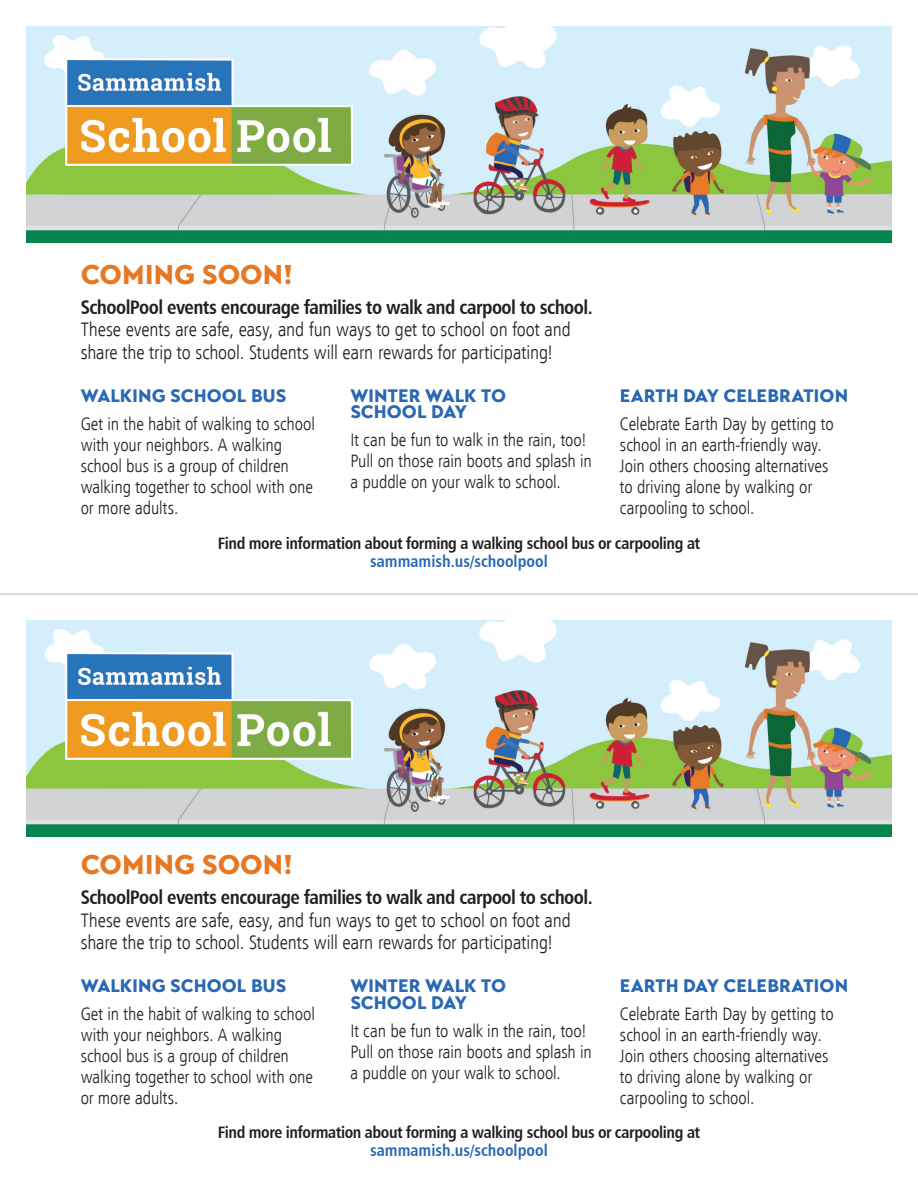
<style>
.page{position:relative;width:918px;height:1188px;background:#fff}
.page>*{position:absolute;margin:0;border:0;box-sizing:border-box;transform-origin:0 0}
.h2_5{font:900 27px "Transat Text";color:#e87724}
.Body{font:19.5px/22.5px "Humanist 777 TL Light Cn B";letter-spacing:-.005em;color:#231f20}
.Body-2{font:18px/21px "Humanist 777 TL Light Cn B";letter-spacing:-.005em;color:#231f20}
.t1{font:900 18px/16.5px "Transat Text";letter-spacing:-.005em;color:#2968b3}
.Body-3{font:16.5px/18px "Humanist 777 BT Bold Condensed B";letter-spacing:-.02em;color:#231f20;text-align:center}
.s1{font-family:"Humanist 777 BT Bold Condensed B"}
.s2{color:#2968b3}
</style>
<div class="page">
<img style="left:26px;top:27px;width:866px;height:216px">
<img style="left:26px;top:621px;width:866px;height:216px">
<hr style="left:0;top:594px;width:918px;height:1px;background:#b4b5b3">
<p class="h2_5" style="left:81px;top:258px;width:214px">COMING SOON!</p>
<p class="Body" style="left:81px;top:295px;width:513px"><span class="s1">SchoolPool events encourage families to walk and carpool to school.<br></span>These events are safe, easy, and fun ways to get to school on foot and share the trip to school. Students will earn rewards for participating!</p>
<p class="t1" style="left:81px;top:387px;width:207px">WALKING SCHOOL BUS</p>
<p class="Body-2" style="left:81px;top:413px;width:236px">Get in the habit of walking to school with your neighbors. A walking school bus is a group of children walking together to school with one or more adults.</p>
<p class="t1" style="left:620px;top:387px;width:230px">EARTH DAY CELEBRATION</p>
<p class="Body-2" style="left:620px;top:413px;width:215px">Celebrate Earth Day by getting to school in an earth-friendly way.<br>Join others choosing alternatives to driving alone by walking or carpooling to school.</p>
<p class="Body-3" style="left:218px;top:534px;width:484px">Find more information about forming a walking school bus or carpooling at <span class="s2">sammamish.us/schoolpool</span></p>
<p class="t1" style="left:350px;top:387px;width:157px">WINTER WALK TO<br>SCHOOL DAY</p>
<p class="Body-2" style="left:350px;top:429px;width:243px">It can be fun to walk in the rain, too!<br>Pull on those rain boots and splash in a puddle on your walk to school.</p>
<p class="h2_5" style="left:81px;top:848px;width:214px">COMING SOON!</p>
<p class="Body" style="left:81px;top:885px;width:513px"><span class="s1">SchoolPool events encourage families to walk and carpool to school.<br></span>These events are safe, easy, and fun ways to get to school on foot and share the trip to school. Students will earn rewards for participating!</p>
<p class="t1" style="left:81px;top:978px;width:207px">WALKING SCHOOL BUS</p>
<p class="Body-2" style="left:81px;top:1003px;width:236px">Get in the habit of walking to school with your neighbors. A walking school bus is a group of children walking together to school with one or more adults.</p>
<p class="t1" style="left:620px;top:978px;width:230px">EARTH DAY CELEBRATION</p>
<p class="Body-2" style="left:620px;top:1003px;width:215px">Celebrate Earth Day by getting to school in an earth-friendly way.<br>Join others choosing alternatives to driving alone by walking or carpooling to school.</p>
<p class="Body-3" style="left:218px;top:1123px;width:484px">Find more information about forming a walking school bus or carpooling at <span class="s2">sammamish.us/schoolpool</span></p>
<p class="t1" style="left:350px;top:978px;width:157px">WINTER WALK TO<br>SCHOOL DAY</p>
<p class="Body-2" style="left:350px;top:1020px;width:243px">It can be fun to walk in the rain, too!<br>Pull on those rain boots and splash in a puddle on your walk to school.</p>
</div>
